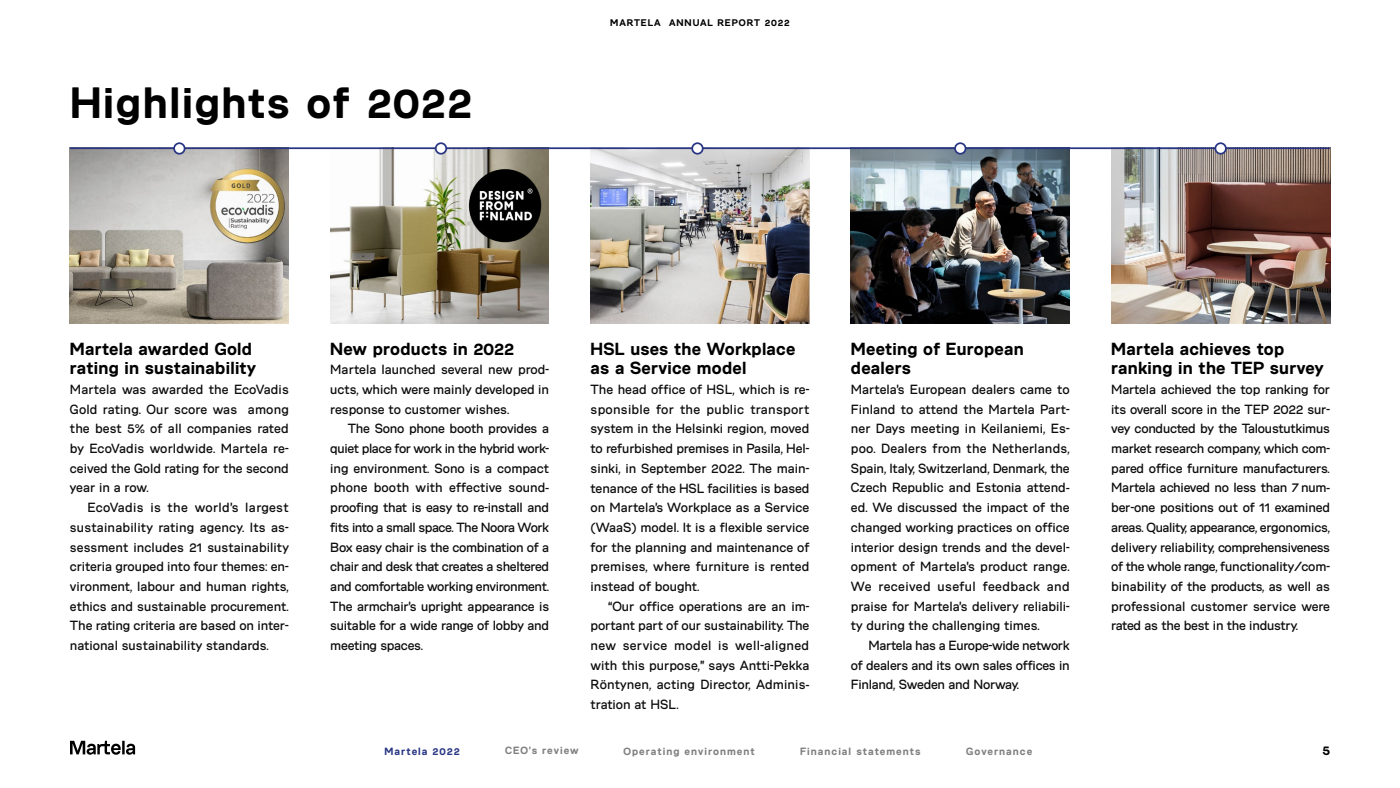
<style>
.page{position:relative;width:1400px;height:788px;background:#fff}
.page>*{position:absolute;margin:0;border:0;box-sizing:border-box;transform-origin:0 0}
.t1{font:700 43.75px "Martela Sans";letter-spacing:.04em;color:#000}
.t2{font:700 17.5px/19.7px "Martela Sans";letter-spacing:.02em;color:#000}
.t3{font:13.3px/19.7px "Martela Sans";color:#0d0d0d;text-align:justify}
.t4{font:700 13.12px "Martela Sans";color:#000}
.t5{font:700 10.5px "Martela Sans";letter-spacing:.1em;color:#808080}
.t6{font:700 10.5px "Martela Sans";letter-spacing:.095em;color:#293684}
.t7{font:700 9.62px "Martela Sans";letter-spacing:.09em;color:#000}
</style>
<div class="page">
<img style="left:70px;top:149px;width:219px;height:175px">
<img style="left:591px;top:149px;width:218px;height:174px">
<img style="left:330px;top:149px;width:219px;height:174px">
<img style="left:851px;top:149px;width:219px;height:174px">
<img style="left:1111px;top:149px;width:219px;height:174px">
<hr style="left:70px;top:147px;width:1260px;height:2px;background:#293684">
<div style="left:174px;top:143px;width:11px;height:11px;background:#fff;border-radius:50%"></div>
<div style="left:173px;top:142px;width:12px;height:13px;border:2px solid #293684;border-radius:50%"></div>
<div style="left:436px;top:143px;width:10px;height:11px;background:#fff;border-radius:50%"></div>
<div style="left:435px;top:142px;width:12px;height:13px;border:2px solid #293684;border-radius:50%"></div>
<div style="left:692px;top:143px;width:11px;height:11px;background:#fff;border-radius:50%"></div>
<div style="left:691px;top:142px;width:13px;height:13px;border:2px solid #293684;border-radius:50%"></div>
<div style="left:955px;top:143px;width:11px;height:11px;background:#fff;border-radius:50%"></div>
<div style="left:954px;top:142px;width:12px;height:13px;border:2px solid #293684;border-radius:50%"></div>
<div style="left:1215px;top:143px;width:11px;height:11px;background:#fff;border-radius:50%"></div>
<div style="left:1214px;top:142px;width:13px;height:13px;border:2px solid #293684;border-radius:50%"></div>
<img style="left:467px;top:168px;width:76px;height:75px">
<svg style="left:70px;top:740px;width:65px;height:14px"></svg>
<h1 class="t1" style="left:70px;top:78px;width:404px">Highlights of 2022</h1>
<p class="t7" style="left:610px;top:17px;width:181px">MARTELA ANNUAL REPORT 2022</p>
<h2 class="t2" style="left:70px;top:338px;width:187px">Martela awarded Gold rating in sustainability</h2>
<p class="t3" style="left:70px;top:379px;width:220px">Martela was awarded the EcoVadis Gold rating. Our score was among the best 5% of all companies rated by EcoVadis worldwide. Martela re&shy;ceived the Gold rating for the second year in a row.</p>
<p class="t3" style="left:70px;top:497px;width:220px;text-indent:18px">EcoVadis is the world’s largest sustainability rating agency. Its as&shy;sessment includes 21 sustainability criteria grouped into four themes: en&shy;vironment, labour and human rights, ethics and sustainable procurement.<br>The rating criteria are based on inter&shy;national sustainability standards.</p>
<h2 class="t2" style="left:330px;top:338px;width:186px">New products in 2022</h2>
<p class="t3" style="left:330px;top:360px;width:220px">Martela launched several new prod&shy;ucts, which were mainly developed in response to customer wishes.</p>
<p class="t3" style="left:330px;top:419px;width:220px;text-indent:18px">The Sono phone booth provides a quiet place for work in the hybrid work&shy;ing environment. Sono is a compact phone booth with effective sound&shy;proofing that is easy to re-install and fits into a small space. The Noora Work Box easy chair is the combination of a chair and desk that creates a sheltered and comfortable working environment.<br>The armchair’s upright appearance is suitable for a wide range of lobby and meeting spaces.</p>
<h2 class="t2" style="left:591px;top:338px;width:206px">HSL uses the Workplace as a Service model</h2>
<p class="t3" style="left:591px;top:379px;width:220px">The head office of HSL, which is re&shy;sponsible for the public transport system in the Helsinki region, moved to refurbished premises in Pasila, Hel&shy;sinki, in September 2022. The main&shy;tenance of the HSL facilities is based on Martela’s Workplace as a Service (WaaS) model. It is a flexible service for the planning and maintenance of premises, where furniture is rented instead of bought.</p>
<p class="t3" style="left:591px;top:596px;width:220px;text-indent:18px">“Our office operations are an im&shy;portant part of our sustainability. The new service model is well-aligned with this purpose,” says Antti-Pekka Röntynen, acting Director, Adminis&shy;tration at HSL.</p>
<h2 class="t2" style="left:851px;top:338px;width:174px">Meeting of European dealers</h2>
<p class="t3" style="left:851px;top:379px;width:220px">Martela’s European dealers came to Finland to attend the Martela Part&shy;ner Days meeting in Keilaniemi, Es&shy;poo. Dealers from the Netherlands, Spain, Italy, Switzerland, Denmark, the Czech Republic and Estonia attend&shy;ed. We discussed the impact of the changed working practices on office interior design trends and the devel&shy;opment of Martela’s product range.<br>We received useful feedback and praise for Martela’s delivery reliabili&shy;ty during the challenging times.</p>
<p class="t3" style="left:851px;top:635px;width:220px;text-indent:18px">Martela has a Europe-wide network of dealers and its own sales offices in Finland, Sweden and Norway.</p>
<p class="t6" style="left:385px;top:745px;width:77px">Martela 2022</p>
<p class="t5" style="left:505px;top:744px;width:75px">CEO’s review</p>
<p class="t5" style="left:623px;top:745px;width:133px">Operating environment</p>
<p class="t5" style="left:800px;top:745px;width:122px">Financial statements</p>
<p class="t5" style="left:966px;top:745px;width:67px">Governance</p>
<h2 class="t2" style="left:1111px;top:338px;width:214px">Martela achieves top ranking in the TEP survey</h2>
<p class="t3" style="left:1111px;top:379px;width:220px">Martela achieved the top ranking for its overall score in the TEP 2022 sur&shy;vey conducted by the Taloustutkimus market research company, which com&shy;pared office furniture manufacturers.<br>Martela achieved no less than 7 num&shy;ber-one positions out of 11 examined areas. Quality, appearance, ergonomics, delivery reliability, comprehensiveness of the whole range, functionality/com&shy;binability of the products, as well as professional customer service were rated as the best in the industry.</p>
<p class="t4" style="left:1322px;top:742px;width:9px">5</p>
</div>
